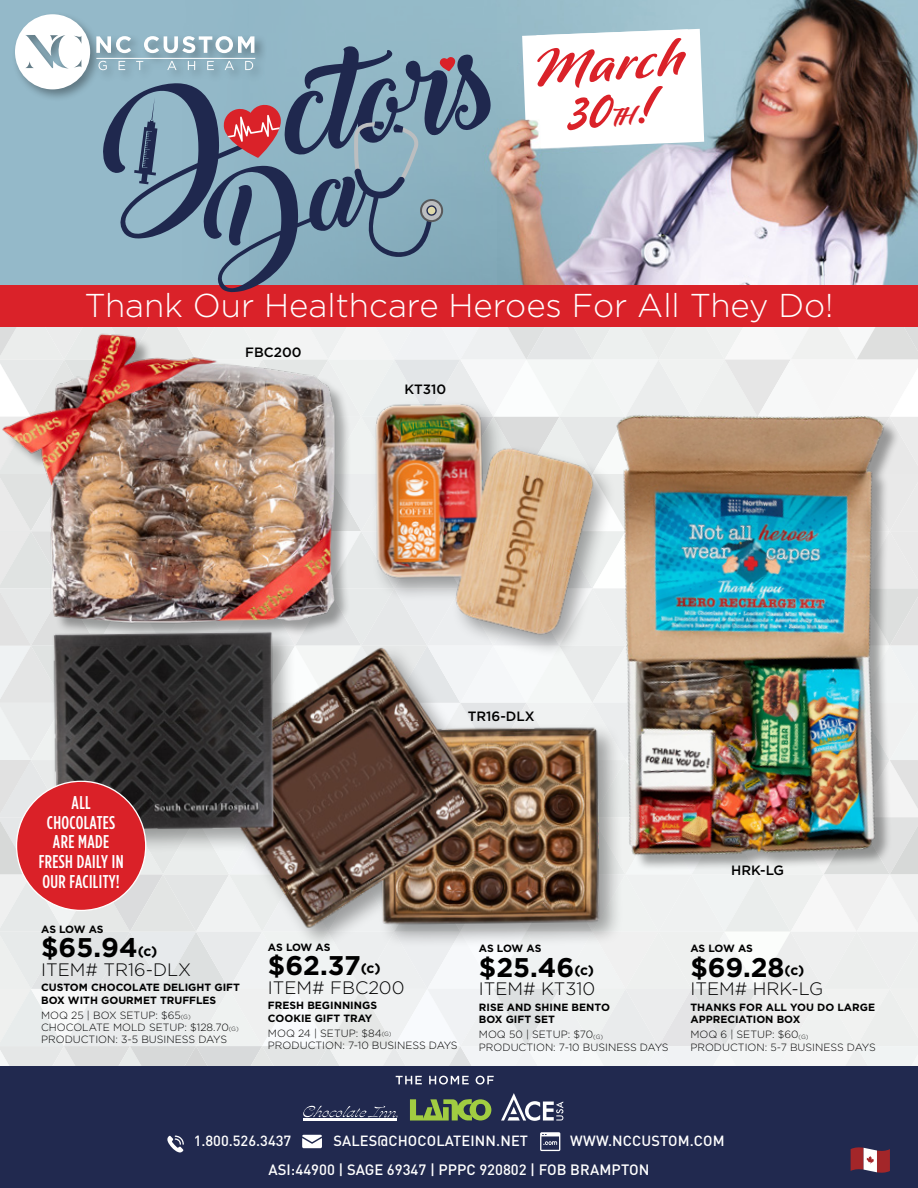
<style>
.page{position:relative;width:918px;height:1188px;background:#fff}
.page>*{position:absolute;margin:0;border:0;box-sizing:border-box;transform-origin:0 0}
.t1{font:900 60.15px/46.2px "Pooper";color:#da2229;text-align:center}
.t2{font:300 33px "Gotham";color:#fff}
.t3{font:700 27px "Gotham";color:#000}
.t4{font:500 18.45px/19.5px "Gotham Condensed";letter-spacing:.02em;color:#fff;text-align:center}
.t5{font:300 18px "Gotham";color:#000}
.t6{font:500 14.85px "DIN Pro";color:#fff}
.t7{font:500 14.55px "DIN Pro";letter-spacing:.01em;color:#fff}
.t8{font:500 13.5px "Gotham";color:#000}
.t9{font:300 10.5px/12.1px "Gotham";color:#000}
.t10{font:700 10.5px/12.6px "Gotham";color:#000}
.s1{font-size:29.55px}
.s2{font-size:13.95px}
.s3{font-size:6.15px}
</style>
<div class="page">
<img style="left:496px;top:0;width:422px;height:286px">
<div style="left:0;top:0;width:496px;height:296px;background:#94b9c9"></div>
<div style="left:12px;top:11px;width:255px;height:91px;background:#000;opacity:.35"></div>
<svg style="left:15px;top:14px;width:75px;height:75px"></svg>
<svg style="left:522px;top:29px;width:182px;height:119px"></svg>
<div style="left:0;top:286px;width:918px;height:41px;background:#da2229"></div>
<svg style="left:96px;top:36px;width:395px;height:256px"></svg>
<div style="left:0;top:1067px;width:918px;height:121px;background:#21294f"></div>
<svg style="left:851px;top:1147px;width:39px;height:26px"></svg>
<svg style="left:540px;top:1132px;width:20px;height:19px"></svg>
<svg style="left:167px;top:1136px;width:17px;height:16px"></svg>
<svg style="left:302px;top:1135px;width:20px;height:13px"></svg>
<img style="left:0;top:327px;width:918px;height:794px">
<h1 class="t1" style="left:536px;top:50px;width:149px;rotate:-5deg">March<br>30<span class="s1">TH</span> !</h1>
<h2 class="t2" style="left:84px;top:288px;width:751px">Thank Our Healthcare Heroes For All They Do!</h2>
<p class="t8" style="left:245px;top:344px;width:58px">FBC200</p>
<p class="t8" style="left:404px;top:382px;width:43px">KT310</p>
<p class="t8" style="left:468px;top:709px;width:68px">TR16-DLX</p>
<h3 class="t4" style="left:39px;top:793px;width:86px">ALL<br>CHOCOLATES<br>ARE MADE<br>FRESH DAILY IN<br>OUR FACILITY!</h3>
<p class="t10" style="left:41px;top:923px;width:64px">AS LOW AS</p>
<h3 class="t3" style="left:41px;top:932px;width:118px">$65.94<span class="s2">(c)</span></h3>
<h3 class="t5" style="left:41px;top:959px;width:152px">ITEM# TR16-DLX</h3>
<p class="t10" style="left:41px;top:981px;width:200px">CUSTOM CHOCOLATE DELIGHT GIFT<br>BOX WITH GOURMET TRUFFLES</p>
<p class="t9" style="left:41px;top:1009px;width:199px">MOQ 25 | BOX SETUP: $65<span class="s3">(G)<br></span>CHOCOLATE MOLD SETUP: $128.70<span class="s3">(G)<br></span>PRODUCTION: 3-5 BUSINESS DAYS</p>
<p class="t8" style="left:731px;top:863px;width:55px">HRK-LG</p>
<p class="t10" style="left:268px;top:940px;width:64px">AS LOW AS</p>
<h3 class="t3" style="left:268px;top:950px;width:114px">$62.37<span class="s2">(c)</span></h3>
<h3 class="t5" style="left:268px;top:978px;width:138px">ITEM# FBC200</h3>
<p class="t10" style="left:268px;top:999px;width:111px">FRESH BEGINNINGS<br>COOKIE GIFT TRAY</p>
<p class="t9" style="left:268px;top:1027px;width:191px">MOQ 24 | SETUP: $84<span class="s3">(G)<br></span>PRODUCTION: 7-10 BUSINESS DAYS</p>
<p class="t10" style="left:479px;top:942px;width:64px">AS LOW AS</p>
<h3 class="t3" style="left:479px;top:951px;width:117px">$25.46<span class="s2">(c)</span></h3>
<h3 class="t5" style="left:479px;top:979px;width:118px">ITEM# KT310</h3>
<p class="t10" style="left:479px;top:1000px;width:133px">RISE AND SHINE BENTO<br>BOX GIFT SET</p>
<p class="t9" style="left:479px;top:1028px;width:191px">MOQ 50 | SETUP: $70<span class="s3">(G)<br></span>PRODUCTION: 7-10 BUSINESS DAYS</p>
<p class="t10" style="left:690px;top:942px;width:64px">AS LOW AS</p>
<h3 class="t3" style="left:690px;top:951px;width:116px">$69.28<span class="s2">(c)</span></h3>
<h3 class="t5" style="left:690px;top:979px;width:134px">ITEM# HRK-LG</h3>
<p class="t10" style="left:690px;top:1000px;width:186px">THANKS FOR ALL YOU DO LARGE<br>APPRECIATION BOX</p>
<p class="t9" style="left:690px;top:1028px;width:187px">MOQ 6 | SETUP: $60<span class="s3">(G)<br></span>PRODUCTION: 5-7 BUSINESS DAYS</p>
<h3 class="t7" style="left:194px;top:1131px;width:99px">1.800.526.3437</h3>
<h3 class="t7" style="left:333px;top:1131px;width:196px">SALES@CHOCOLATEINN.NET</h3>
<h3 class="t7" style="left:570px;top:1131px;width:156px">WWW.NCCUSTOM.COM</h3>
<h3 class="t6" style="left:269px;top:1159px;width:383px">ASI:44900 | SAGE 69347 | PPPC 920802 | FOB BRAMPTON</h3>
</div>
